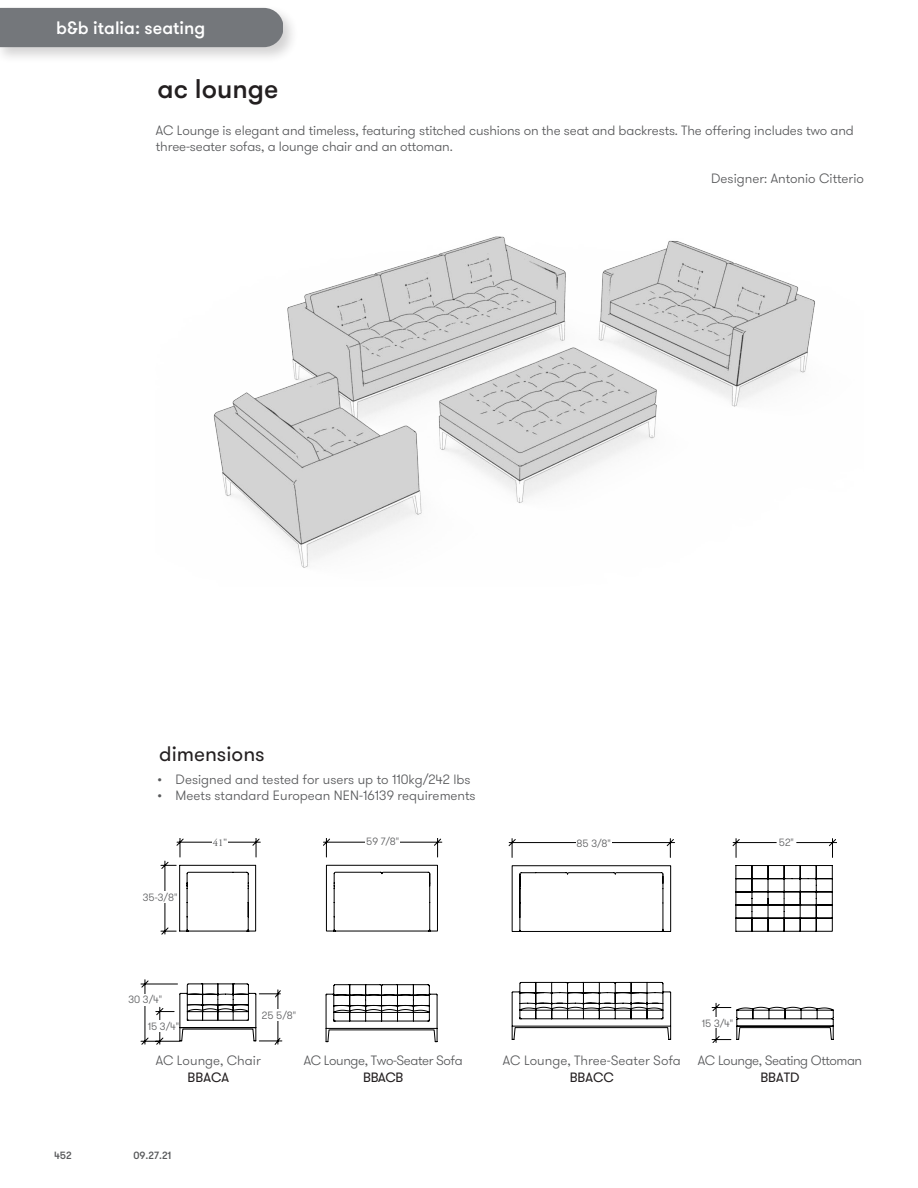
<style>
.page{position:relative;width:918px;height:1188px;background:#fff}
.page>*{position:absolute;margin:0;border:0;box-sizing:border-box;transform-origin:0 0}
.t1{font:500 27px "GT Walsheim Pro";color:#231f20}
.t2{font:21px "GT Walsheim Pro";color:#231f20}
.t3{font:500 18px "GT Walsheim Pro";color:#fff}
.t4{font:300 13.5px/16.2px "GT Walsheim Pro";letter-spacing:-.01em;color:#58595b}
.t5{font:300 13.5px "GT Walsheim Pro";letter-spacing:-.03em;color:#58595b}
.t6{font:300 13.5px "GT Walsheim Pro";letter-spacing:-.035em;color:#58595b}
.t7{font:13.5px "GT Walsheim Pro";color:#231f20}
.t8{font:300 10.5px "GT Walsheim Pro";color:#58595b}
.t9{font:500 10.5px "GT Walsheim Pro";color:#58595b}
.t10{font:10.5px "Adobe Garamond";color:#58595b}
</style>
<div class="page">
<div style="left:0;top:4px;width:299px;height:60px;background:#231f20;opacity:.2"></div>
<div style="left:0;top:8px;width:282px;height:39px;background:#74777b"></div>
<img style="left:213px;top:236px;width:602px;height:332px">
<svg style="left:161px;top:838px;width:100px;height:97px"></svg>
<svg style="left:323px;top:838px;width:120px;height:94px"></svg>
<svg style="left:508px;top:838px;width:167px;height:93px"></svg>
<svg style="left:732px;top:838px;width:105px;height:93px"></svg>
<svg style="left:140px;top:979px;width:143px;height:66px"></svg>
<svg style="left:325px;top:984px;width:112px;height:59px"></svg>
<svg style="left:511px;top:981px;width:161px;height:59px"></svg>
<svg style="left:711px;top:1002px;width:122px;height:41px"></svg>
<div style="left:142px;top:892px;width:36px;height:11px;background:#fff"></div>
<div style="left:212px;top:836px;width:16px;height:12px;background:#fff"></div>
<div style="left:365px;top:834px;width:35px;height:14px;background:#fff"></div>
<div style="left:576px;top:836px;width:35px;height:14px;background:#fff"></div>
<div style="left:777px;top:836px;width:19px;height:13px;background:#fff"></div>
<div style="left:127px;top:994px;width:36px;height:11px;background:#fff"></div>
<div style="left:701px;top:1017px;width:33px;height:11px;background:#fff"></div>
<div style="left:148px;top:1020px;width:31px;height:11px;background:#fff"></div>
<div style="left:261px;top:1010px;width:36px;height:11px;background:#fff"></div>
<h3 class="t3" style="left:56px;top:17px;width:150px">b&amp;b italia: seating</h3>
<h1 class="t1" style="left:157px;top:72px;width:122px">ac lounge</h1>
<p class="t4" style="left:156px;top:122px;width:699px">AC Lounge is elegant and timeless, featuring stitched cushions on the seat and backrests. The offering includes two and three-seater sofas, a lounge chair and an ottoman.</p>
<p class="t4" style="left:711px;top:171px;width:154px">Designer: Antonio Citterio</p>
<h2 class="t2" style="left:159px;top:740px;width:107px">dimensions</h2>
<p class="t4" style="left:158px;top:772px;width:314px">• Designed and tested for users up to 110kg/242 lbs</p>
<p class="t4" style="left:158px;top:788px;width:320px">• Meets standard European NEN-16139 requirements</p>
<p class="t8" style="left:143px;top:891px;width:36px">35-3/8"</p>
<p class="t10" style="left:213px;top:837px;width:16px">41"</p>
<p class="t8" style="left:366px;top:835px;width:35px">59 7/8"</p>
<p class="t8" style="left:577px;top:836px;width:36px">85 3/8"</p>
<p class="t8" style="left:779px;top:836px;width:17px">52"</p>
<p class="t8" style="left:128px;top:993px;width:35px">30 3/4"</p>
<p class="t8" style="left:262px;top:1009px;width:36px">25 5/8"</p>
<p class="t8" style="left:148px;top:1019px;width:33px">15 3/4"</p>
<p class="t4" style="left:156px;top:1053px;width:106px">AC Lounge, Chair</p>
<p class="t7" style="left:188px;top:1068px;width:43px">BBACA</p>
<p class="t5" style="left:304px;top:1052px;width:160px">AC Lounge, Two-Seater Sofa</p>
<p class="t7" style="left:363px;top:1068px;width:42px">BBACB</p>
<p class="t9" style="left:54px;top:1149px;width:19px">452</p>
<p class="t9" style="left:133px;top:1149px;width:39px">09.27.21</p>
<p class="t4" style="left:503px;top:1053px;width:180px">AC Lounge, Three-Seater Sofa</p>
<p class="t7" style="left:570px;top:1068px;width:46px">BBACC</p>
<p class="t8" style="left:702px;top:1016px;width:33px">15 3/4"</p>
<p class="t6" style="left:698px;top:1052px;width:166px">AC Lounge, Seating Ottoman</p>
<p class="t7" style="left:760px;top:1068px;width:41px">BBATD</p>
</div>
